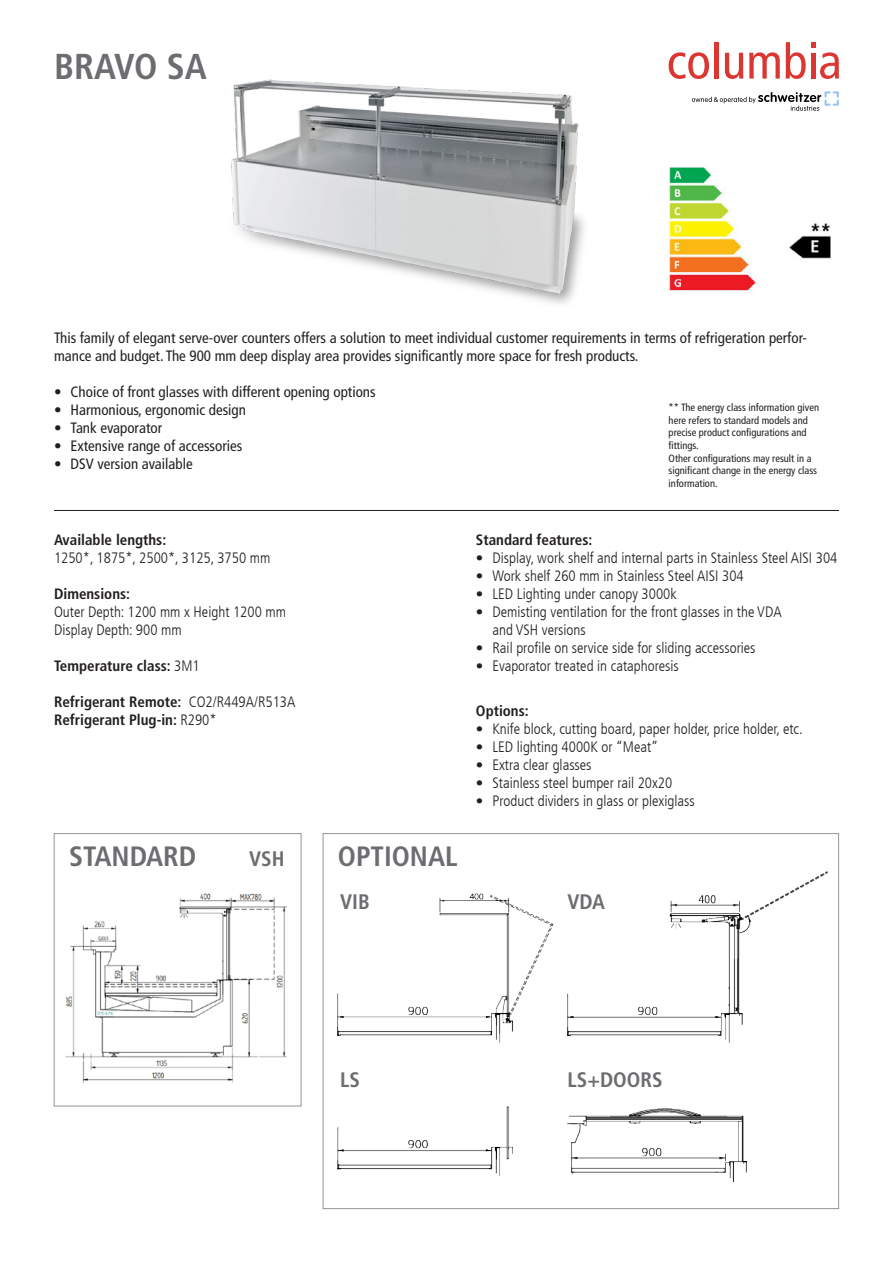
<style>
.page{position:relative;width:893px;height:1263px;background:#fff}
.page>*{position:absolute;margin:0;border:0;box-sizing:border-box;transform-origin:0 0}
.t1{font:700 condensed 36px "Frutiger LT Com";color:#6c6d70}
.t2{font:700 condensed 27.9px "Frutiger LT Com";color:#6c6d70}
.t3{font:700 condensed 21px "Frutiger LT Com";color:#6c6d70}
.t4{font:300 condensed 15px/18px "Frutiger LT Com";color:#231f20}
.t5{font:condensed 15px/18px "Frutiger LT Com";color:#231f20}
.t6{font:700 condensed 15px/18px "Frutiger LT Com";color:#231f20}
.t7{font:condensed 10.5px/12.6px "Frutiger LT Com";color:#231f20}
.s1{font-weight:300}
</style>
<div class="page">
<svg style="left:692px;top:91px;width:147px;height:20px"></svg>
<svg style="left:669px;top:52px;width:40px;height:27px"></svg>
<div style="left:714px;top:42px;width:5px;height:37px;background:#db3631"></div>
<svg style="left:725px;top:53px;width:18px;height:26px"></svg>
<svg style="left:749px;top:52px;width:31px;height:27px"></svg>
<svg style="left:786px;top:42px;width:53px;height:37px"></svg>
<hr style="left:54px;top:510px;width:785px;height:1px;background:#231f20">
<img style="left:230px;top:79px;width:354px;height:225px">
<img style="left:669px;top:167px;width:162px;height:124px">
<img style="left:65px;top:893px;width:222px;height:190px">
<div style="left:54px;top:833px;width:247px;height:273px;border:1px solid #939598"></div>
<img style="left:338px;top:893px;width:215px;height:150px">
<img style="left:568px;top:872px;width:259px;height:171px">
<img style="left:338px;top:1106px;width:175px;height:70px">
<img style="left:568px;top:1108px;width:178px;height:73px">
<h1 class="t1" style="left:54px;top:45px;width:154px">BRAVO SA</h1>
<p class="t5" style="left:54px;top:329px;width:754px">This family of elegant serve-over counters offers a solution to meet individual customer requirements in terms of refrigeration perfor&shy;mance and budget. The 900 mm deep display area provides significantly more space for fresh products.</p>
<p class="t5" style="left:54px;top:383px;width:323px">• Choice of front glasses with different opening options</p>
<p class="t5" style="left:54px;top:401px;width:194px">• Harmonious, ergonomic design</p>
<p class="t5" style="left:54px;top:419px;width:110px">• Tank evaporator</p>
<p class="t5" style="left:54px;top:437px;width:190px">• Extensive range of accessories</p>
<p class="t5" style="left:54px;top:455px;width:140px">• DSV version available</p>
<p class="t7" style="left:669px;top:401px;width:152px">** The energy class information given here refers to standard models and precise product configurations and fittings.<br>Other configurations may result in a significant change in the energy class information.</p>
<p class="t6" style="left:54px;top:531px;width:114px">Available lengths:</p>
<p class="t4" style="left:54px;top:549px;width:218px">1250*, 1875*, 2500*, 3125, 3750 mm</p>
<p class="t6" style="left:54px;top:585px;width:78px">Dimensions:</p>
<p class="t4" style="left:54px;top:603px;width:234px">Outer Depth: 1200 mm x Height 1200 mm<br>Display Depth: 900 mm</p>
<p class="t6" style="left:54px;top:657px;width:147px">Temperature class: <span class="s1">3M1</span></p>
<p class="t6" style="left:54px;top:693px;width:243px">Refrigerant Remote: <span class="s1">CO2/R449A/R513A<br></span>Refrigerant Plug-in: <span class="s1">R290*</span></p>
<p class="t6" style="left:476px;top:531px;width:118px">Standard features:</p>
<p class="t4" style="left:476px;top:549px;width:363px">• Display, work shelf and internal parts in Stainless Steel AISI 304</p>
<p class="t4" style="left:476px;top:567px;width:269px">• Work shelf 260 mm in Stainless Steel AISI 304</p>
<p class="t4" style="left:476px;top:585px;width:202px">• LED Lighting under canopy 3000k</p>
<p class="t4" style="left:492px;top:603px;width:291px;text-indent:-16px">• Demisting ventilation for the front glasses in the VDA and VSH versions</p>
<p class="t4" style="left:476px;top:639px;width:281px">• Rail profile on service side for sliding accessories</p>
<p class="t4" style="left:476px;top:657px;width:204px">• Evaporator treated in cataphoresis</p>
<p class="t6" style="left:476px;top:702px;width:54px">Options:</p>
<p class="t4" style="left:476px;top:720px;width:328px">• Knife block, cutting board, paper holder, price holder, etc.</p>
<p class="t4" style="left:476px;top:738px;width:184px">• LED lighting 4000K or “Meat”</p>
<p class="t4" style="left:476px;top:756px;width:117px">• Extra clear glasses</p>
<p class="t4" style="left:476px;top:774px;width:198px">• Stainless steel bumper rail 20x20</p>
<p class="t4" style="left:476px;top:792px;width:220px">• Product dividers in glass or plexiglass</p>
<h2 class="t2" style="left:69px;top:840px;width:129px">STANDARD</h2>
<h2 class="t2" style="left:338px;top:840px;width:121px">OPTIONAL</h2>
<h3 class="t3" style="left:340px;top:889px;width:31px">VIB</h3>
<h3 class="t3" style="left:568px;top:889px;width:39px">VDA</h3>
<h3 class="t3" style="left:249px;top:846px;width:37px">VSH</h3>
<h3 class="t3" style="left:340px;top:1067px;width:21px">LS</h3>
<h3 class="t3" style="left:568px;top:1067px;width:97px">LS+DOORS</h3>
</div>
